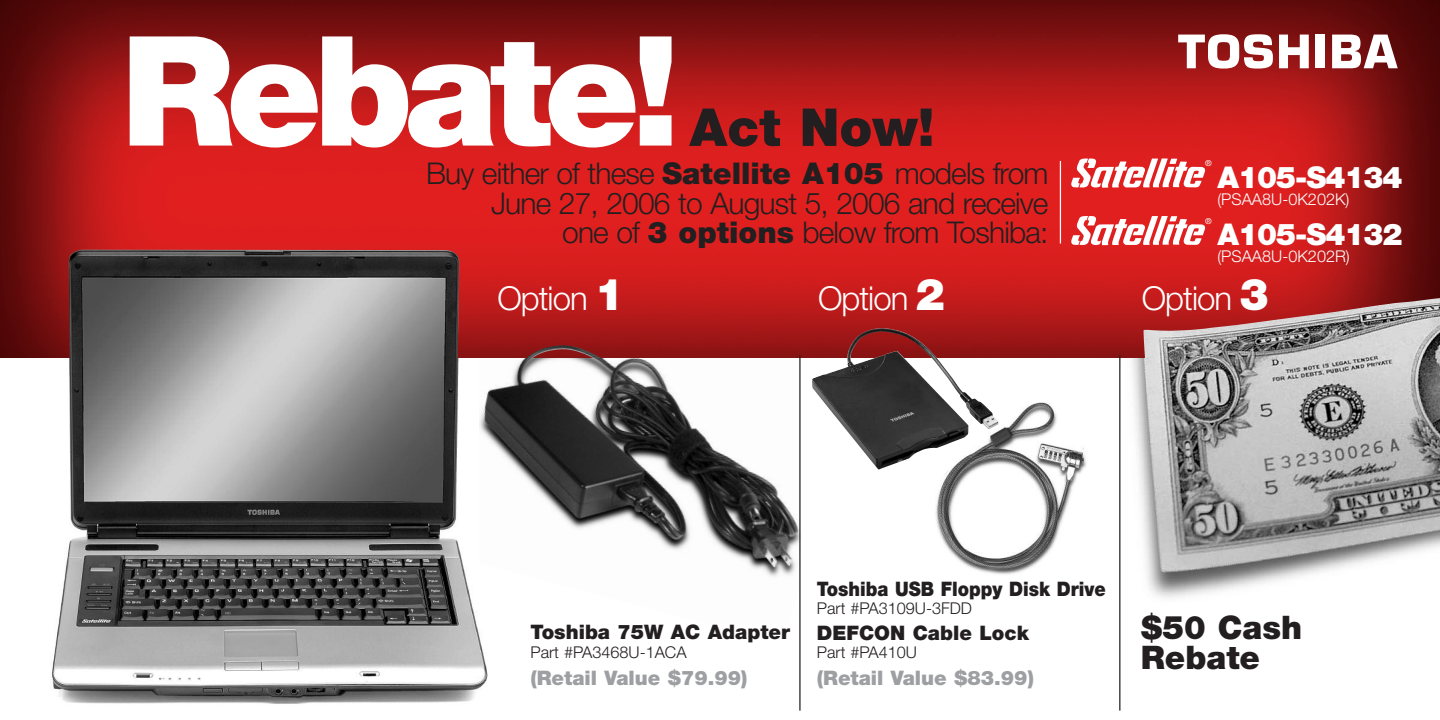
<style>
.page{position:relative;width:1440px;height:720px;background:#fff}
.page>*{position:absolute;margin:0;border:0;box-sizing:border-box;transform-origin:0 0}
.t1{font:900 152.75px "Helvetica Neue";letter-spacing:-.055em;color:#fff}
.t2{font:900 52.25px "Helvetica Neue";color:#231f20}
.t3{font:300 33px "Helvetica Neue";letter-spacing:-.03em;color:#fff}
.t4{font:900 32.5px/30px "Helvetica Neue";color:#231f20}
.t5{font:300 30px/29.2px "Helvetica Neue";letter-spacing:-.03em;color:#231f20;text-align:right}
.t6{font:900 30px "Helvetica Neue";letter-spacing:-.035em;color:#fff}
.t7{font:900 20px "Helvetica Neue";color:#9d9fa2}
.t8{font:900 20px "Helvetica Neue";color:#231f20}
.t9{font:900 20px "Helvetica Neue";color:#231f20;scale:.9 1}
.t10{font:300 16.25px "Helvetica Neue";color:#231f20}
.t11{font:300 16.25px "Helvetica Neue";color:#fff}
.t12{font:8.25px "Helvetica";color:#fff}
.s1{font-weight:900}
.s2{font-weight:900;font-size:44px}
</style>
<div class="page">
<img style="left:51px;top:664px;width:437px;height:40px">
<img style="left:935px;top:402px;width:151px;height:173px">
<img style="left:1132px;top:358px;width:188px;height:240px">
<img style="left:0;top:0;width:1440px;height:358px">
<svg style="left:1178px;top:34px;width:95px;height:35px"></svg>
<svg style="left:1279px;top:35px;width:30px;height:33px"></svg>
<div style="left:1316px;top:35px;width:9px;height:33px;background:#fff"></div>
<svg style="left:1332px;top:35px;width:66px;height:33px"></svg>
<svg style="left:1071px;top:216px;width:134px;height:29px"></svg>
<svg style="left:1071px;top:159px;width:134px;height:29px"></svg>
<hr style="left:1060px;top:161px;width:1px;height:83px;background:#fff">
<img style="left:1143px;top:297px;width:297px;height:275px">
<hr style="left:1119px;top:355px;width:1px;height:356px;background:#231f20">
<hr style="left:799px;top:355px;width:2px;height:356px;background:#231f20">
<img style="left:487px;top:345px;width:312px;height:224px">
<img style="left:812px;top:328px;width:186px;height:142px">
<img style="left:53px;top:250px;width:434px;height:446px">
<h1 class="t1" style="left:121px;top:36px;width:560px">Rebate!</h1>
<h2 class="t2" style="left:689px;top:109px;width:246px">Act Now!</h2>
<p class="t5" style="left:426px;top:162px;width:624px">Buy either of these <span class="s1">Satellite A105</span> models from<br>June 27, 2006 to August 5, 2006 and receive<br>one of <span class="s1">3 options</span> below from Toshiba:</p>
<p class="t12" style="left:1205px;top:160px;width:8px">®</p>
<p class="t6" style="left:1217px;top:166px;width:187px">A105-S4134</p>
<p class="t11" style="left:1217px;top:193px;width:134px">(PSAA8U-0K202K)</p>
<p class="t12" style="left:1205px;top:218px;width:8px">®</p>
<p class="t6" style="left:1217px;top:224px;width:187px">A105-S4132</p>
<p class="t11" style="left:1217px;top:250px;width:134px">(PSAA8U-0K202R)</p>
<p class="t3" style="left:497px;top:286px;width:128px">Option <span class="s2">1</span></p>
<p class="t3" style="left:1142px;top:286px;width:128px">Option <span class="s2">3</span></p>
<p class="t3" style="left:818px;top:286px;width:128px">Option <span class="s2">2</span></p>
<p class="t8" style="left:531px;top:625px;width:261px">Toshiba 75W AC Adapter</p>
<p class="t10" style="left:531px;top:646px;width:158px">Part #PA3468U-1ACA</p>
<p class="t7" style="left:531px;top:670px;width:219px">(Retail Value $79.99)</p>
<p class="t9" style="left:817px;top:581px;width:322px">Toshiba USB Floppy Disk Drive</p>
<p class="t10" style="left:817px;top:603px;width:157px">Part #PA3109U-3FDD</p>
<p class="t8" style="left:817px;top:625px;width:214px">DEFCON Cable Lock</p>
<p class="t10" style="left:817px;top:647px;width:102px">Part #PA410U</p>
<p class="t7" style="left:817px;top:671px;width:219px">(Retail Value $83.99)</p>
<p class="t4" style="left:1141px;top:616px;width:163px">$50 Cash<br>Rebate</p>
</div>
